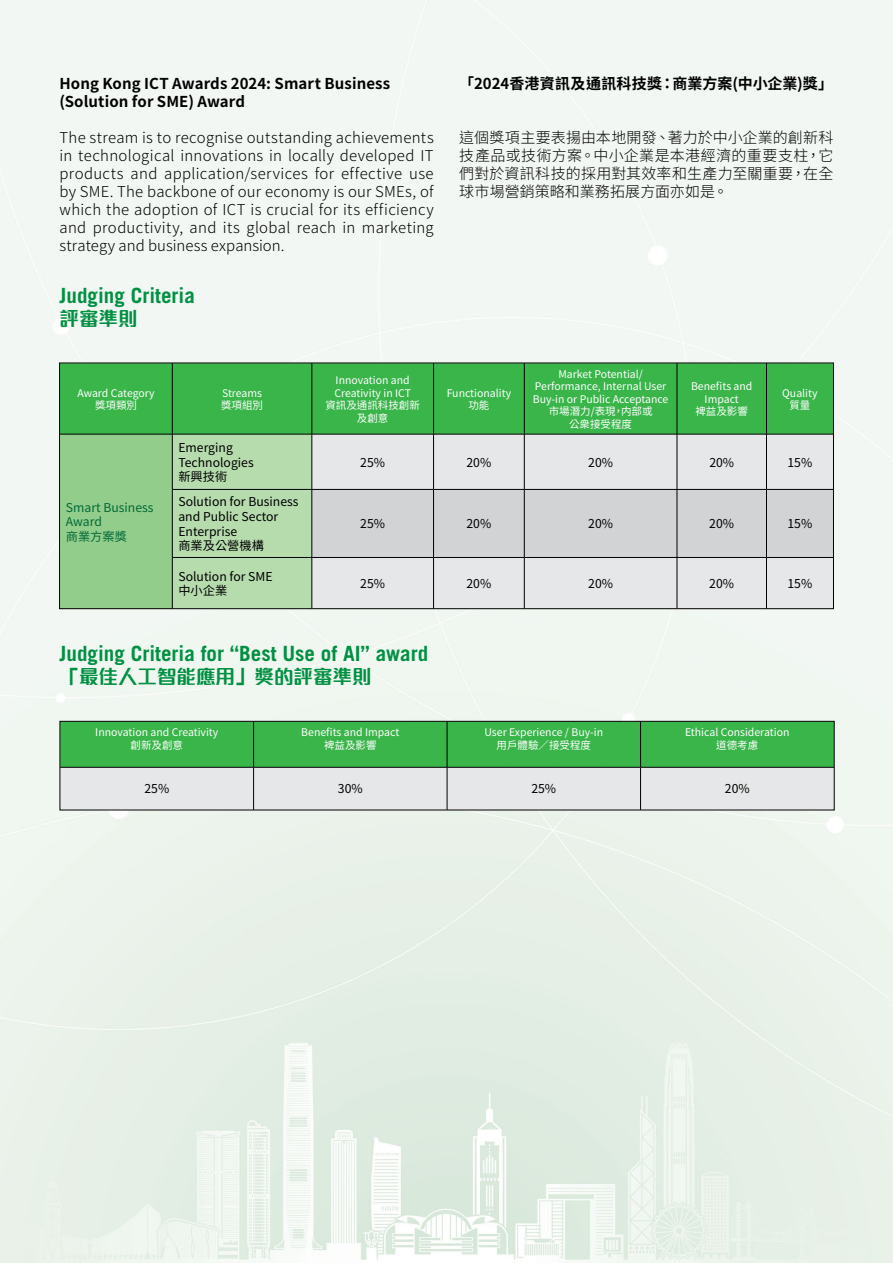
<style>
.page{position:relative;width:893px;height:1263px;background:#fff}
.page>*{position:absolute;margin:0;border:0;box-sizing:border-box;transform-origin:0 0}
.t1{font:700 21px "Trade Gothic";color:#009042}
.t2{font:700 19.5px "M Finance HK";color:#009042}
.t3{font:300 15px/18px "Noto Sans CJ Ktc";letter-spacing:.01em;color:#000;text-align:justify}
.t4{font:700 15px/18px "Noto Sans CJ Ktc";letter-spacing:.005em;color:#000}
.t5{font:12.15px/14.7px "Noto Sans CJ Ktc";color:#000}
.t6{font:12.15px/14.7px "Noto Sans CJ Ktc";color:#046938}
.t7{font:10.5px/12.6px "Noto Sans CJ Ktc";color:#fff;text-align:center}
</style>
<div class="page">
<img style="left:0;top:0;width:893px;height:1263px">
<div style="left:61px;top:365px;width:771px;height:69px;background:#39b54a"></div>
<div style="left:60px;top:434px;width:112px;height:174px;background:#92cd8b"></div>
<svg style="left:173px;top:435px;width:659px;height:172px"></svg>
<hr style="left:172px;top:363px;width:1px;height:71px;background:#000">
<hr style="left:312px;top:363px;width:1px;height:71px;background:#000">
<hr style="left:433px;top:363px;width:1px;height:71px;background:#000">
<hr style="left:524px;top:363px;width:1px;height:71px;background:#000">
<hr style="left:677px;top:363px;width:1px;height:71px;background:#000">
<hr style="left:766px;top:363px;width:1px;height:71px;background:#000">
<hr style="left:60px;top:434px;width:112px;height:1px;background:#000">
<hr style="left:172px;top:434px;width:140px;height:1px;background:#000">
<hr style="left:172px;top:434px;width:1px;height:55px;background:#000">
<hr style="left:312px;top:434px;width:122px;height:1px;background:#000">
<hr style="left:312px;top:434px;width:1px;height:55px;background:#000">
<hr style="left:434px;top:434px;width:90px;height:1px;background:#000">
<hr style="left:433px;top:434px;width:1px;height:55px;background:#000">
<hr style="left:524px;top:434px;width:153px;height:1px;background:#000">
<hr style="left:524px;top:434px;width:1px;height:55px;background:#000">
<hr style="left:677px;top:434px;width:89px;height:1px;background:#000">
<hr style="left:677px;top:434px;width:1px;height:55px;background:#000">
<hr style="left:766px;top:434px;width:67px;height:1px;background:#000">
<hr style="left:766px;top:434px;width:1px;height:55px;background:#000">
<hr style="left:172px;top:489px;width:140px;height:1px;background:#000">
<hr style="left:172px;top:490px;width:1px;height:67px;background:#000">
<hr style="left:312px;top:489px;width:122px;height:1px;background:#000">
<hr style="left:312px;top:490px;width:1px;height:67px;background:#000">
<hr style="left:434px;top:489px;width:90px;height:1px;background:#000">
<hr style="left:433px;top:490px;width:1px;height:67px;background:#000">
<hr style="left:524px;top:489px;width:153px;height:1px;background:#000">
<hr style="left:524px;top:490px;width:1px;height:67px;background:#000">
<hr style="left:677px;top:489px;width:89px;height:1px;background:#000">
<hr style="left:677px;top:490px;width:1px;height:67px;background:#000">
<hr style="left:766px;top:489px;width:67px;height:1px;background:#000">
<hr style="left:766px;top:490px;width:1px;height:67px;background:#000">
<hr style="left:172px;top:557px;width:140px;height:1px;background:#000">
<hr style="left:172px;top:558px;width:1px;height:50px;background:#000">
<hr style="left:312px;top:557px;width:122px;height:1px;background:#000">
<hr style="left:312px;top:558px;width:1px;height:50px;background:#000">
<hr style="left:434px;top:557px;width:90px;height:1px;background:#000">
<hr style="left:433px;top:558px;width:1px;height:50px;background:#000">
<hr style="left:524px;top:557px;width:153px;height:1px;background:#000">
<hr style="left:524px;top:558px;width:1px;height:50px;background:#000">
<hr style="left:677px;top:557px;width:89px;height:1px;background:#000">
<hr style="left:677px;top:558px;width:1px;height:50px;background:#000">
<hr style="left:766px;top:557px;width:67px;height:1px;background:#000">
<hr style="left:766px;top:558px;width:1px;height:50px;background:#000">
<div style="left:59px;top:363px;width:775px;height:246px;border:1px solid #000"></div>
<svg style="left:62px;top:723px;width:770px;height:85px"></svg>
<hr style="left:253px;top:721px;width:1px;height:46px;background:#000">
<hr style="left:447px;top:721px;width:1px;height:46px;background:#000">
<hr style="left:640px;top:721px;width:1px;height:46px;background:#000">
<hr style="left:60px;top:767px;width:194px;height:1px;background:#000">
<hr style="left:254px;top:767px;width:193px;height:1px;background:#000">
<hr style="left:253px;top:767px;width:1px;height:43px;background:#000">
<hr style="left:447px;top:767px;width:193px;height:1px;background:#000">
<hr style="left:447px;top:767px;width:1px;height:43px;background:#000">
<hr style="left:640px;top:767px;width:194px;height:1px;background:#000">
<hr style="left:640px;top:767px;width:1px;height:43px;background:#000">
<div style="left:60px;top:721px;width:774px;height:89px;border:1px solid #000"></div>
<p class="t4" style="left:60px;top:74px;width:332px">Hong Kong ICT Awards 2024: Smart Business (Solution for SME) Award</p>
<p class="t3" style="left:60px;top:128px;width:376px">The stream is to recognise outstanding achievements in technological innovations in locally developed IT products and application/services for effective use by SME. The backbone of our economy is our SMEs, of which the adoption of ICT is crucial for its efficiency and productivity, and its global reach in marketing strategy and business expansion.</p>
<h1 class="t1" style="left:60px;top:282px;width:137px">Judging Criteria</h1>
<h2 class="t2" style="left:60px;top:304px;width:79px">評審準則</h2>
<p class="t4" style="left:459px;top:74px;width:375px">「2024香港資訊及通訊科技獎：商業方案(中小企業)獎」</p>
<p class="t3" style="left:459px;top:128px;width:376px">這個獎項主要表揚由本地開發、著力於中小企業的創新科技產品或技術方案。中小企業是本港經濟的重要支柱，它們對於資訊科技的採用對其效率和生產力至關重要，在全球市場營銷策略和業務拓展方面亦如是。</p>
<p class="t7" style="left:77px;top:387px;width:79px">Award Category獎項類別</p>
<p class="t7" style="left:221px;top:387px;width:43px;text-align:left">Streams獎項組別</p>
<p class="t7" style="left:325px;top:374px;width:96px">Innovation and<br>Creativity in ICT<br>資訊及通訊科技創新及創意</p>
<p class="t7" style="left:447px;top:387px;width:66px">Functionality功能</p>
<p class="t7" style="left:533px;top:368px;width:137px">Market Potential/<br>Performance, Internal User<br>Buy-in or Public Acceptance市場潛力/表現，内部或<br>公衆接受程度</p>
<p class="t7" style="left:691px;top:380px;width:63px">Benefits and<br>Impact<br>裨益及影響</p>
<p class="t7" style="left:782px;top:387px;width:37px">Quality質量</p>
<p class="t6" style="left:66px;top:500px;width:89px">Smart Business<br>Award<br>商業方案獎</p>
<p class="t5" style="left:178px;top:440px;width:77px">Emerging<br>Technologies新興技術</p>
<p class="t5" style="left:178px;top:495px;width:122px">Solution for Business and Public Sector<br>Enterprise<br>商業及公營機構</p>
<p class="t5" style="left:360px;top:455px;width:26px">25%</p>
<p class="t5" style="left:466px;top:455px;width:26px">20%</p>
<p class="t5" style="left:588px;top:455px;width:26px">20%</p>
<p class="t5" style="left:709px;top:455px;width:26px">20%</p>
<p class="t5" style="left:787px;top:455px;width:26px">15%</p>
<p class="t5" style="left:360px;top:517px;width:26px">25%</p>
<p class="t5" style="left:466px;top:517px;width:26px">20%</p>
<p class="t5" style="left:588px;top:517px;width:26px">20%</p>
<p class="t5" style="left:709px;top:517px;width:26px">20%</p>
<p class="t5" style="left:787px;top:517px;width:26px">15%</p>
<p class="t5" style="left:178px;top:569px;width:96px">Solution for SME中小企業</p>
<p class="t5" style="left:360px;top:576px;width:26px">25%</p>
<p class="t5" style="left:466px;top:576px;width:26px">20%</p>
<p class="t5" style="left:588px;top:576px;width:26px">20%</p>
<p class="t5" style="left:709px;top:576px;width:26px">20%</p>
<p class="t5" style="left:787px;top:576px;width:26px">15%</p>
<h1 class="t1" style="left:60px;top:641px;width:370px">Judging Criteria for “Best Use of AI” award</h1>
<h2 class="t2" style="left:60px;top:662px;width:313px">「最佳人工智能應用」獎的評審準則</h2>
<p class="t7" style="left:95px;top:726px;width:125px">Innovation and Creativity創新及創意</p>
<p class="t7" style="left:301px;top:726px;width:100px">Benefits and Impact裨益及影響</p>
<p class="t7" style="left:484px;top:726px;width:120px">User Experience / Buy-in用戶體驗／接受程度</p>
<p class="t7" style="left:685px;top:726px;width:106px">Ethical Consideration道德考慮</p>
<p class="t5" style="left:144px;top:782px;width:26px">25%</p>
<p class="t5" style="left:338px;top:782px;width:26px">30%</p>
<p class="t5" style="left:531px;top:782px;width:26px">25%</p>
<p class="t5" style="left:725px;top:782px;width:26px">20%</p>
</div>
